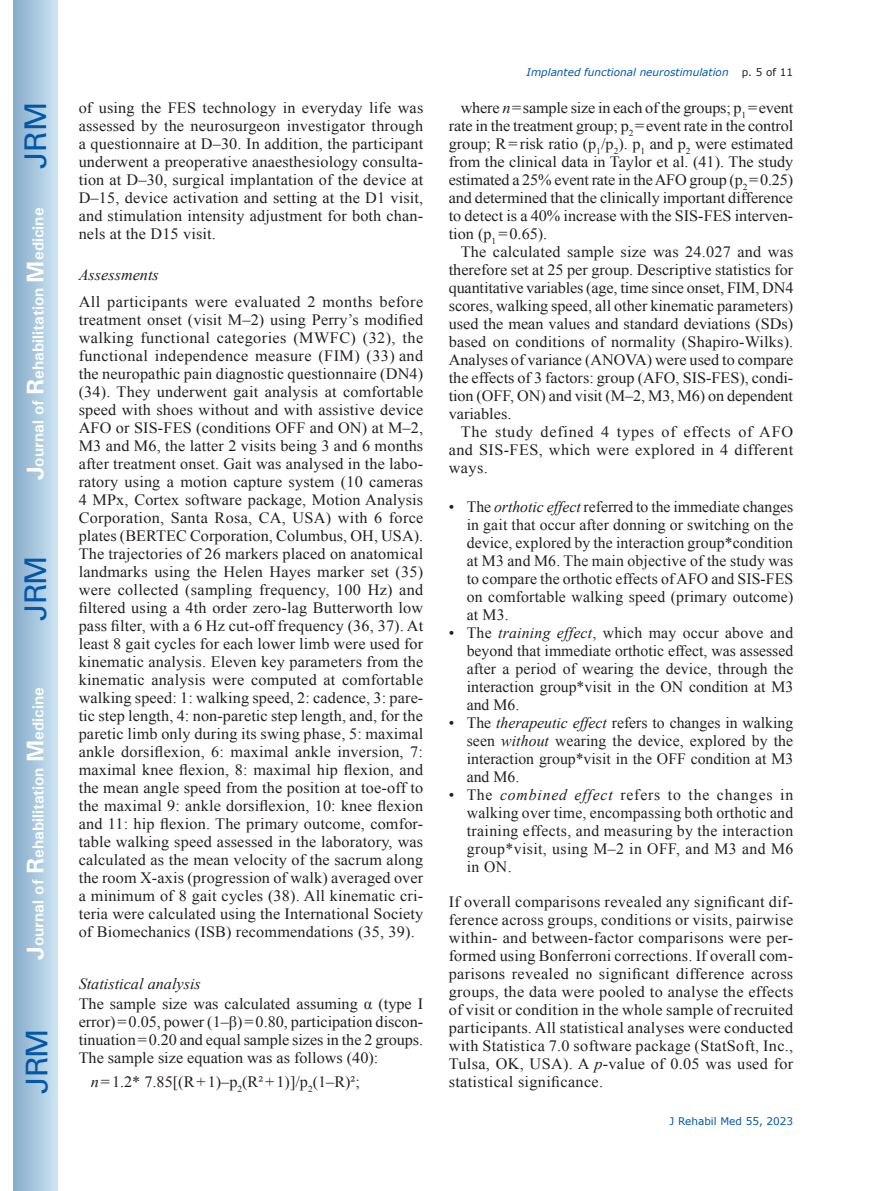
<style>
.page{position:relative;width:872px;height:1191px;background:#fff}
.page>*{position:absolute;margin:0;border:0;box-sizing:border-box;transform-origin:0 0}
.t1{font:30px "Univers";letter-spacing:-.03em;color:#0157a8}
.Tx{font:15.75px/18px "Times New Roman";letter-spacing:.01em;color:#231f20;text-align:justify}
.Txi{font:15.75px/18px "Times New Roman";color:#231f20;text-align:justify}
.Text_below_H2{font:15.75px/18px "Times New Roman";color:#231f20;text-align:justify}
.t2{font:700 15.75px "Univers";color:#fff}
.t3{font:italic 15.75px "Times New Roman";color:#231f20}
.t4{font:italic 10.5px "Verdana";color:#0157a8}
.t5{font:10.5px "Verdana";color:#0157a8}
.t6{font:10.5px "Verdana";color:#231f20}
.s1{font-size:24px}
.s2{font-style:italic}
</style>
<div class="page">
<div style="left:14px;top:0;width:43px;height:1191px;background:linear-gradient(to right,#88acca,#cbe5f2)"></div>
<h1 class="t1" style="left:18px;top:169px;width:68px;rotate:-90deg">JRM</h1>
<p class="t2" style="left:28px;top:480px;width:274px;rotate:-90deg"><span class="s1">J</span>ournal of <span class="s1">R</span>ehabilitation <span class="s1">M</span>edicine</p>
<h1 class="t1" style="left:18px;top:620px;width:67px;rotate:-90deg">JRM</h1>
<p class="t2" style="left:28px;top:959px;width:274px;rotate:-90deg"><span class="s1">J</span>ournal of <span class="s1">R</span>ehabilitation <span class="s1">M</span>edicine</p>
<h1 class="t1" style="left:19px;top:1093px;width:67px;rotate:-90deg">JRM</h1>
<p class="Tx" style="left:79px;top:98px;width:346px">of using the FES technology in everyday life was assessed by the neurosurgeon investigator through a questionnaire at D–30. In addition, the participant underwent a preoperative anaesthesiology consulta&shy;tion at D–30, surgical implantation of the device at D–15, device activation and setting at the D1 visit, and stimulation intensity adjustment for both chan&shy;nels at the D15 visit.</p>
<h2 class="t3" style="left:79px;top:263px;width:82px">Assessments</h2>
<p class="Tx" style="left:79px;top:292px;width:346px">All participants were evaluated 2 months before treatment onset (visit M–2) using Perry’s modified walking functional categories (MWFC) (32), the functional independence measure (FIM) (33) and the neuropathic pain diagnostic questionnaire (DN4) (34). They underwent gait analysis at comfortable speed with shoes without and with assistive device AFO or SIS-FES (conditions OFF and ON) at M–2, M3 and M6, the latter 2 visits being 3 and 6 months after treatment onset. Gait was analysed in the labo&shy;ratory using a motion capture system (10 cameras 4 MPx, Cortex software package, Motion Analysis Corporation, Santa Rosa, CA, USA) with 6 force plates (BERTEC Corporation, Columbus, OH, USA).<br>The trajectories of 26 markers placed on anatomical landmarks using the Helen Hayes marker set (35) were collected (sampling frequency, 100 Hz) and filtered using a 4th order zero-lag Butterworth low pass filter, with a 6 Hz cut-off frequency (36, 37). At least 8 gait cycles for each lower limb were used for kinematic analysis. Eleven key parameters from the kinematic analysis were computed at comfortable walking speed: 1: walking speed, 2: cadence, 3: pare&shy;tic step length, 4: non-paretic step length, and, for the paretic limb only during its swing phase, 5: maximal ankle dorsiflexion, 6: maximal ankle inversion, 7: maximal knee flexion, 8: maximal hip flexion, and the mean angle speed from the position at toe-off to the maximal 9: ankle dorsiflexion, 10: knee flexion and 11: hip flexion. The primary outcome, comfor&shy;table walking speed assessed in the laboratory, was calculated as the mean velocity of the sacrum along the room X-axis (progression of walk) averaged over a minimum of 8 gait cycles (38). All kinematic cri&shy;teria were calculated using the International Society of Biomechanics (ISB) recommendations (35, 39).</p>
<h2 class="t3" style="left:79px;top:973px;width:124px">Statistical analysis</h2>
<p class="Text_below_H2" style="left:79px;top:994px;width:346px">The sample size was calculated assuming α (type I error)=0.05, power (1–β)=0.80, participation discon&shy;tinuation=0.20 and equal sample sizes in the 2 groups.<br>The sample size equation was as follows (40):</p>
<p class="Txi" style="left:91px;top:1072px;width:271px"><span class="s2">n</span>=1.2* 7.85[(R+1)–p<sub>2</sub>(R²+1)]/p<sub>2</sub>(1–R)²;</p>
<p class="t4" style="left:526px;top:65px;width:203px">Implanted functional neurostimulation</p>
<p class="t6" style="left:742px;top:65px;width:53px">p. 5 of 11</p>
<p class="Txi" style="left:449px;top:98px;width:346px;text-indent:12px">where <span class="s2">n</span>=sample size in each of the groups; p<sub>1</sub> =event rate in the treatment group; p<sub>2</sub> =event rate in the control group; R=risk ratio (p<sub>1</sub>/p<sub>2</sub>). p<sub>1</sub> and p<sub>2</sub> were estimated from the clinical data in Taylor et al. (41). The study estimated a 25% event rate in the AFO group (p<sub>2</sub> =0.25) and determined that the clinically important difference to detect is a 40% increase with the SIS-FES interven&shy;tion (p<sub>1</sub> =0.65).</p>
<p class="Txi" style="left:449px;top:242px;width:346px;text-indent:12px">The calculated sample size was 24.027 and was therefore set at 25 per group. Descriptive statistics for quantitative variables (age, time since onset, FIM, DN4 scores, walking speed, all other kinematic parameters) used the mean values and standard deviations (SDs) based on conditions of normality (Shapiro-Wilks).<br>Analyses of variance (ANOVA) were used to compare the effects of 3 factors: group (AFO, SIS-FES), condi&shy;tion (OFF, ON) and visit (M–2, M3, M6) on dependent variables.</p>
<p class="Txi" style="left:449px;top:422px;width:346px;text-indent:12px">The study defined 4 types of effects of AFO and SIS-FES, which were explored in 4 different ways.</p>
<p class="Tx" style="left:467px;top:497px;width:328px;text-indent:-18px">• The <span class="s2">orthotic effect</span> referred to the immediate changes in gait that occur after donning or switching on the device, explored by the interaction group*condition at M3 and M6. The main objective of the study was to compare the orthotic effects of AFO and SIS-FES on comfortable walking speed (primary outcome) at M3.</p>
<p class="Tx" style="left:467px;top:623px;width:328px;text-indent:-18px">• The <span class="s2">training effect</span>, which may occur above and beyond that immediate orthotic effect, was assessed after a period of wearing the device, through the interaction group*visit in the ON condition at M3 and M6.</p>
<p class="Tx" style="left:467px;top:713px;width:328px;text-indent:-18px">• The <span class="s2">therapeutic effect</span> refers to changes in walking seen <span class="s2">without</span> wearing the device, explored by the interaction group*visit in the OFF condition at M3 and M6.</p>
<p class="Tx" style="left:467px;top:785px;width:328px;text-indent:-18px">• The <span class="s2">combined effect</span> refers to the changes in walking over time, encompassing both orthotic and training effects, and measuring by the interaction group*visit, using M–2 in OFF, and M3 and M6 in ON.</p>
<p class="Tx" style="left:449px;top:892px;width:346px">If overall comparisons revealed any significant dif&shy;ference across groups, conditions or visits, pairwise within- and between-factor comparisons were per&shy;formed using Bonferroni corrections. If overall com&shy;parisons revealed no significant difference across groups, the data were pooled to analyse the effects of visit or condition in the whole sample of recruited participants. All statistical analyses were conducted with Statistica 7.0 software package (StatSoft, Inc., Tulsa, OK, USA). A <span class="s2">p</span>-value of 0.05 was used for statistical significance.</p>
<p class="t5" style="left:669px;top:1114px;width:125px">J Rehabil Med 55, 2023</p>
</div>
